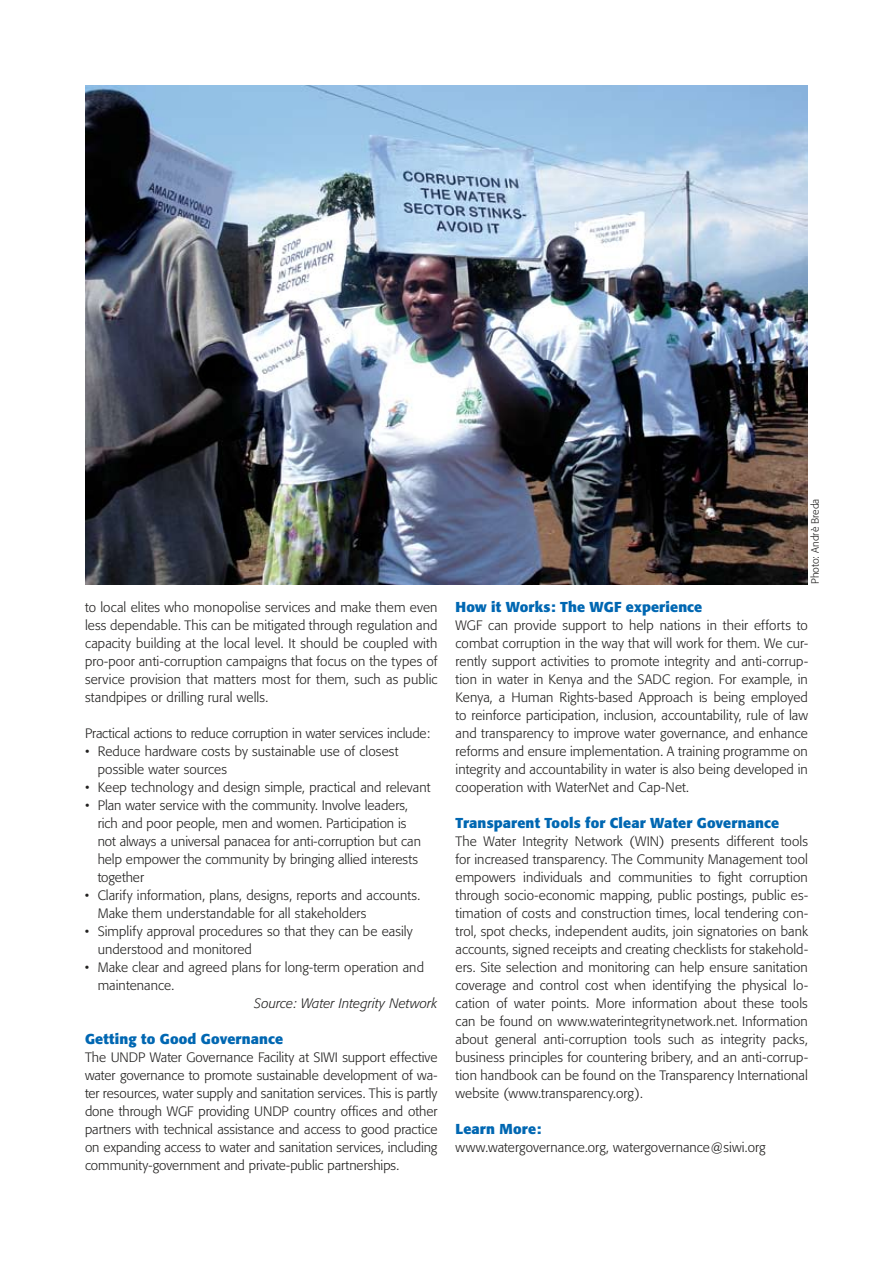
<style>
.page{position:relative;width:893px;height:1263px;background:#fff}
.page>*{position:absolute;margin:0;border:0;box-sizing:border-box;transform-origin:0 0}
.t1{font:700 14.25px "Formata";letter-spacing:.01em;color:#0067b2}
.t2{font:300 13.5px/18px "Formata";letter-spacing:.005em;color:#222120}
.t3{font:italic 300 13.5px "Formata";letter-spacing:.005em;color:#222120}
.t4{font:300 10.5px "Formata";color:#222120}
</style>
<div class="page">
<img style="left:85px;top:85px;width:723px;height:499px">
<p class="t2" style="left:85px;top:598px;width:354px;text-align:justify">to local elites who monopolise services and make them even less dependable. This can be mitigated through regulation and capacity building at the local level. It should be coupled with pro-poor anti-corruption campaigns that focus on the types of service provision that matters most for them, such as public standpipes or drilling rural wells.</p>
<p class="t2" style="left:85px;top:724px;width:346px">Practical actions to reduce corruption in water services include:</p>
<p class="t2" style="left:98px;top:742px;width:302px;text-indent:-13px">• Reduce hardware costs by sustainable use of closest possible water sources</p>
<p class="t2" style="left:85px;top:778px;width:347px">• Keep technology and design simple, practical and relevant</p>
<p class="t2" style="left:98px;top:796px;width:325px;text-indent:-13px">• Plan water service with the community. Involve leaders, rich and poor people, men and women. Participation is not always a universal panacea for anti-corruption but can help empower the community by bringing allied interests together</p>
<p class="t2" style="left:98px;top:886px;width:324px;text-indent:-13px">• Clarify information, plans, designs, reports and accounts.<br>Make them understandable for all stakeholders</p>
<p class="t2" style="left:98px;top:922px;width:317px;text-indent:-13px">• Simplify approval procedures so that they can be easily understood and monitored</p>
<p class="t2" style="left:98px;top:958px;width:328px;text-indent:-13px">• Make clear and agreed plans for long-term operation and maintenance.</p>
<p class="t3" style="left:254px;top:995px;width:185px">Source: Water Integrity Network</p>
<p class="t1" style="left:85px;top:1030px;width:200px">Getting to Good Governance</p>
<p class="t2" style="left:85px;top:1048px;width:354px;text-align:justify">The UNDP Water Governance Facility at SIWI support effective water governance to promote sustainable development of wa&shy;ter resources, water supply and sanitation services. This is partly done through WGF providing UNDP country offices and other partners with technical assistance and access to good practice on expanding access to water and sanitation services, including community-government and private-public partnerships.</p>
<p class="t4" style="left:809px;top:584px;width:87px;rotate:-90deg">Photo: Andrè Breda</p>
<p class="t1" style="left:455px;top:598px;width:248px">How it Works: The WGF experience</p>
<p class="t2" style="left:455px;top:616px;width:354px;text-align:justify">WGF can provide support to help nations in their efforts to combat corruption in the way that will work for them. We cur&shy;rently support activities to promote integrity and anti-corrup&shy;tion in water in Kenya and the SADC region. For example, in Kenya, a Human Rights-based Approach is being employed to reinforce participation, inclusion, accountability, rule of law and transparency to improve water governance, and enhance reforms and ensure implementation. A training programme on integrity and accountability in water is also being developed in cooperation with WaterNet and Cap-Net.</p>
<p class="t1" style="left:455px;top:814px;width:325px">Transparent Tools for Clear Water Governance</p>
<p class="t2" style="left:455px;top:832px;width:354px;text-align:justify">The Water Integrity Network (WIN) presents different tools for increased transparency. The Community Management tool empowers individuals and communities to fight corruption through socio-economic mapping, public postings, public es&shy;timation of costs and construction times, local tendering con&shy;trol, spot checks, independent audits, join signatories on bank accounts, signed receipts and creating checklists for stakehold&shy;ers. Site selection and monitoring can help ensure sanitation coverage and control cost when identifying the physical lo&shy;cation of water points. More information about these tools can be found on www.waterintegritynetwork.net. Information about general anti-corruption tools such as integrity packs, business principles for countering bribery, and an anti-corrup&shy;tion handbook can be found on the Transparency International website (www.transparency.org).</p>
<p class="t1" style="left:455px;top:1120px;width:87px">Learn More:</p>
<p class="t2" style="left:455px;top:1138px;width:312px">www.watergovernance.org, watergovernance@siwi.org</p>
</div>
